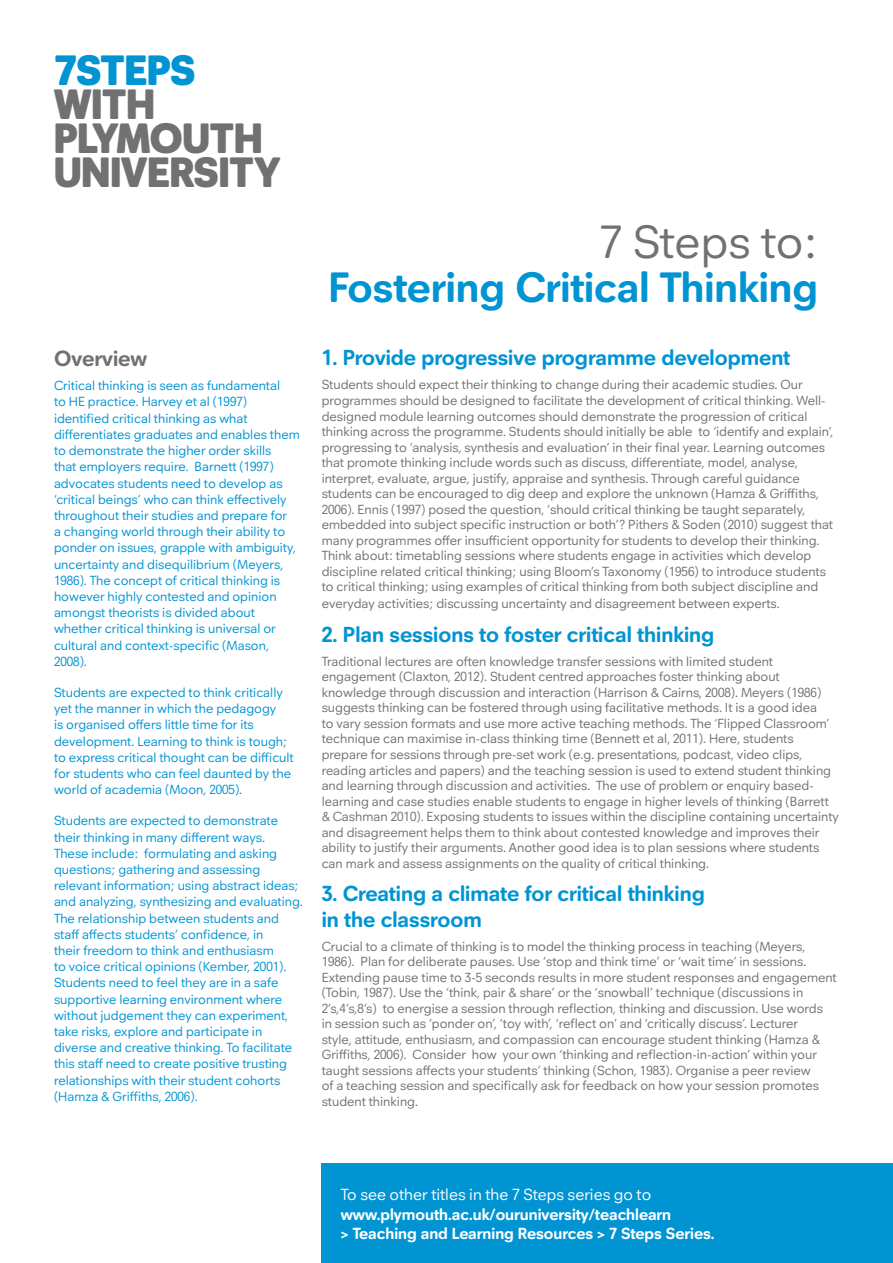
<style>
.page{position:relative;width:893px;height:1263px;background:#fff}
.page>*{position:absolute;margin:0;border:0;box-sizing:border-box;transform-origin:0 0}
.t1{font:47.7px "Neuzeitfor Plymouth";color:#717073}
.t2{font:700 43.5px "Neuzeitfor Plymouth";color:#0194d3}
.t3{font:900 43.5px/33.9px "Neuzeitfor Plymouth";color:#717073}
.t4{font:900 43.5px "Neuzeitfor Plymouth";color:#0194d3}
.t5{font:700 22.5px "Neuzeitfor Plymouth";color:#717073}
.t6{font:700 22.35px/25.2px "Neuzeitfor Plymouth";color:#0194d3}
.t7{font:700 16.5px/19.8px "Neuzeitfor Plymouth";color:#fff}
.t8{font:16.5px "Neuzeitfor Plymouth";color:#fff}
.t9{font:13.5px/15.5px "Neuzeitfor Plymouth";color:#717073}
.t10{font:13.5px/16.2px "Neuzeitfor Plymouth";color:#0194d3}
</style>
<div class="page">
<div style="left:321px;top:1164px;width:572px;height:99px;background:#0194d3"></div>
<h2 class="t4" style="left:54px;top:42px;width:142px">7STEPS</h2>
<h2 class="t3" style="left:54px;top:86px;width:228px">WITH<br>PLYMOUTH<br>UNIVERSITY</h2>
<h3 class="t5" style="left:54px;top:344px;width:95px">Overview</h3>
<p class="t10" style="left:54px;top:377px;width:247px">Critical thinking is seen as fundamental<br>to HE practice. Harvey et al (1997) identified critical thinking as what differentiates graduates and enables them to demonstrate the higher order skills<br>that employers require. Barnett (1997) advocates students need to develop as ‘critical beings’ who can think effectively throughout their studies and prepare for<br>a changing world through their ability to ponder on issues, grapple with ambiguity, uncertainty and disequilibrium (Meyers, 1986). The concept of critical thinking is however highly contested and opinion amongst theorists is divided about whether critical thinking is universal or cultural and context-specific (Mason, 2008).</p>
<p class="t10" style="left:54px;top:684px;width:241px">Students are expected to think critically yet the manner in which the pedagogy<br>is organised offers little time for its development. Learning to think is tough; to express critical thought can be difficult for students who can feel daunted by the world of academia (Moon, 2005).</p>
<p class="t10" style="left:54px;top:812px;width:250px">Students are expected to demonstrate their thinking in many different ways.<br>These include: formulating and asking questions; gathering and assessing relevant information; using abstract ideas; and analyzing, synthesizing and evaluating.<br>The relationship between students and staff affects students’ confidence, in<br>their freedom to think and enthusiasm<br>to voice critical opinions (Kember, 2001).<br>Students need to feel they are in a safe supportive learning environment where without judgement they can experiment, take risks, explore and participate in diverse and creative thinking. To facilitate this staff need to create positive trusting relationships with their student cohorts (Hamza &amp; Griffiths, 2006).</p>
<h1 class="t1" style="left:600px;top:213px;width:219px">7 Steps to:</h1>
<h2 class="t2" style="left:328px;top:261px;width:491px">Fostering Critical Thinking</h2>
<h3 class="t6" style="left:322px;top:345px;width:470px">1. Provide progressive programme development</h3>
<p class="t9" style="left:322px;top:377px;width:513px">Students should expect their thinking to change during their academic studies. Our programmes should be designed to facilitate the development of critical thinking. Well&shy;designed module learning outcomes should demonstrate the progression of critical thinking across the programme. Students should initially be able to ‘identify and explain’, progressing to ‘analysis, synthesis and evaluation’ in their final year. Learning outcomes that promote thinking include words such as discuss, differentiate, model, analyse, interpret, evaluate, argue, justify, appraise and synthesis. Through careful guidance students can be encouraged to dig deep and explore the unknown (Hamza &amp; Griffiths, 2006). Ennis (1997) posed the question, ‘should critical thinking be taught separately, embedded into subject specific instruction or both’? Pithers &amp; Soden (2010) suggest that many programmes offer insufficient opportunity for students to develop their thinking.<br>Think about: timetabling sessions where students engage in activities which develop discipline related critical thinking; using Bloom’s Taxonomy (1956) to introduce students to critical thinking; using examples of critical thinking from both subject discipline and everyday activities; discussing uncertainty and disagreement between experts.</p>
<h3 class="t6" style="left:322px;top:621px;width:394px">2. Plan sessions to foster critical thinking</h3>
<p class="t9" style="left:322px;top:653px;width:519px">Traditional lectures are often knowledge transfer sessions with limited student engagement (Claxton, 2012). Student centred approaches foster thinking about knowledge through discussion and interaction (Harrison &amp; Cairns, 2008). Meyers (1986) suggests thinking can be fostered through using facilitative methods. It is a good idea<br>to vary session formats and use more active teaching methods. The ‘Flipped Classroom’ technique can maximise in-class thinking time (Bennett et al, 2011). Here, students prepare for sessions through pre-set work (e.g. presentations, podcast, video clips, reading articles and papers) and the teaching session is used to extend student thinking and learning through discussion and activities. The use of problem or enquiry based&shy;learning and case studies enable students to engage in higher levels of thinking (Barrett &amp; Cashman 2010). Exposing students to issues within the discipline containing uncertainty and disagreement helps them to think about contested knowledge and improves their ability to justify their arguments. Another good idea is to plan sessions where students can mark and assess assignments on the quality of critical thinking.</p>
<h3 class="t6" style="left:322px;top:881px;width:385px">3. Creating a climate for critical thinking in the classroom</h3>
<p class="t9" style="left:322px;top:938px;width:517px">Crucial to a climate of thinking is to model the thinking process in teaching (Meyers, 1986). Plan for deliberate pauses. Use ‘stop and think time’ or ‘wait time’ in sessions.<br>Extending pause time to 3-5 seconds results in more student responses and engagement (Tobin, 1987). Use the ‘think, pair &amp; share’ or the ‘snowball’ technique (discussions in 2’s,4’s,8’s) to energise a session through reflection, thinking and discussion. Use words<br>in session such as ‘ponder on’, ‘toy with’, ‘reflect on’ and ‘critically discuss’. Lecturer<br>style, attitude, enthusiasm, and compassion can encourage student thinking (Hamza &amp; Griffiths, 2006). Consider how your own ‘thinking and reflection-in-action’ within your taught sessions affects your students’ thinking (Schon, 1983). Organise a peer review<br>of a teaching session and specifically ask for feedback on how your session promotes student thinking.</p>
<p class="t8" style="left:341px;top:1184px;width:312px">To see other titles in the 7 Steps series go to</p>
<p class="t7" style="left:341px;top:1204px;width:375px">www.plymouth.ac.uk/ouruniversity/teachlearn<br>&gt; Teaching and Learning Resources &gt; 7 Steps Series.</p>
</div>
